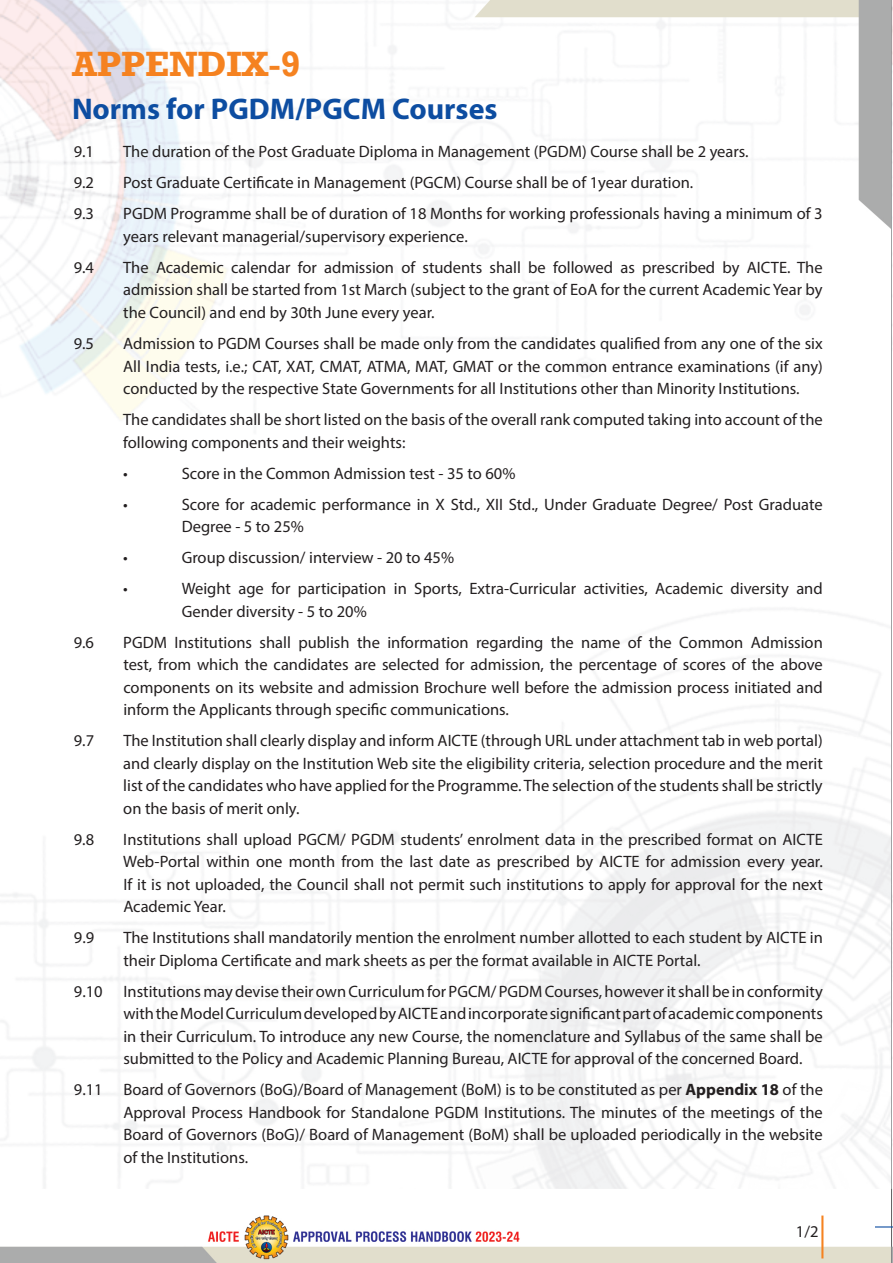
<style>
.page{position:relative;width:893px;height:1263px;background:#fff}
.page>*{position:absolute;margin:0;border:0;box-sizing:border-box;transform-origin:0 0}
.t1{font:700 36px "Rockwell";color:#f58220}
.t2{font:700 30px "Myriad Pro";color:#0d4da1}
.t3{font:16.5px/22.5px "Myriad Pro";color:#231f20;text-align:justify}
.s1{font-weight:700}
</style>
<div class="page">
<img style="left:0;top:0;width:893px;height:1263px">
<hr style="left:162px;top:13px;width:135px;height:1px;background:#231f20">
<svg style="left:875px;top:1226px;width:18px;height:1px"></svg>
<h1 class="t1" style="left:72px;top:42px;width:230px">APPENDIX-9</h1>
<h2 class="t2" style="left:72px;top:89px;width:427px">Norms for PGDM/PGCM Courses</h2>
<p class="t3" style="left:74px;top:140px;width:22px">9.1</p>
<p class="t3" style="left:123px;top:140px;width:627px">The duration of the Post Graduate Diploma in Management (PGDM) Course shall be 2 years.</p>
<p class="t3" style="left:74px;top:171px;width:22px">9.2</p>
<p class="t3" style="left:123px;top:171px;width:572px">Post Graduate Certificate in Management (PGCM) Course shall be of 1year duration.</p>
<p class="t3" style="left:74px;top:202px;width:22px">9.3</p>
<p class="t3" style="left:123px;top:202px;width:701px">PGDM Programme shall be of duration of 18 Months for working professionals having a minimum of 3 years relevant managerial/supervisory experience.</p>
<p class="t3" style="left:74px;top:256px;width:22px">9.4</p>
<p class="t3" style="left:123px;top:256px;width:701px">The Academic calendar for admission of students shall be followed as prescribed by AICTE. The admission shall be started from 1st March (subject to the grant of EoA for the current Academic Year by the Council) and end by 30th June every year.</p>
<p class="t3" style="left:74px;top:332px;width:22px">9.5</p>
<p class="t3" style="left:123px;top:332px;width:701px">Admission to PGDM Courses shall be made only from the candidates qualified from any one of the six All India tests, i.e.; CAT, XAT, CMAT, ATMA, MAT, GMAT or the common entrance examinations (if any) conducted by the respective State Governments for all Institutions other than Minority Institutions.</p>
<p class="t3" style="left:123px;top:408px;width:701px">The candidates shall be short listed on the basis of the overall rank computed taking into account of the following components and their weights:</p>
<p class="t3" style="left:123px;top:461px;width:6px">•</p>
<p class="t3" style="left:182px;top:461px;width:335px">Score in the Common Admission test - 35 to 60%</p>
<p class="t3" style="left:123px;top:492px;width:6px">•</p>
<p class="t3" style="left:182px;top:492px;width:642px">Score for academic performance in X Std., XII Std., Under Graduate Degree/ Post Graduate<br>Degree - 5 to 25%</p>
<p class="t3" style="left:123px;top:546px;width:6px">•</p>
<p class="t3" style="left:182px;top:546px;width:274px">Group discussion/ interview - 20 to 45%</p>
<p class="t3" style="left:123px;top:577px;width:6px">•</p>
<p class="t3" style="left:182px;top:577px;width:643px">Weight age for participation in Sports, Extra-Curricular activities, Academic diversity and<br>Gender diversity - 5 to 20%</p>
<p class="t3" style="left:74px;top:630px;width:22px">9.6</p>
<p class="t3" style="left:123px;top:630px;width:701px">PGDM Institutions shall publish the information regarding the name of the Common Admission test, from which the candidates are selected for admission, the percentage of scores of the above components on its website and admission Brochure well before the admission process initiated and inform the Applicants through specific communications.</p>
<p class="t3" style="left:74px;top:729px;width:22px">9.7</p>
<p class="t3" style="left:123px;top:729px;width:701px">The Institution shall clearly display and inform AICTE (through URL under attachment tab in web portal) and clearly display on the Institution Web site the eligibility criteria, selection procedure and the merit list of the candidates who have applied for the Programme. The selection of the students shall be strictly on the basis of merit only.</p>
<p class="t3" style="left:74px;top:828px;width:22px">9.8</p>
<p class="t3" style="left:123px;top:828px;width:701px">Institutions shall upload PGCM/ PGDM students’ enrolment data in the prescribed format on AICTE Web-Portal within one month from the last date as prescribed by AICTE for admission every year.<br>If it is not uploaded, the Council shall not permit such institutions to apply for approval for the next Academic Year.</p>
<p class="t3" style="left:74px;top:926px;width:22px">9.9</p>
<p class="t3" style="left:123px;top:926px;width:701px">The Institutions shall mandatorily mention the enrolment number allotted to each student by AICTE in their Diploma Certificate and mark sheets as per the format available in AICTE Portal.</p>
<p class="t3" style="left:74px;top:980px;width:30px">9.10</p>
<p class="t3" style="left:123px;top:980px;width:701px">Institutions may devise their own Curriculum for PGCM/ PGDM Courses, however it shall be in conformity with the Model Curriculum developed by AICTE and incorporate significant part of academic components in their Curriculum. To introduce any new Course, the nomenclature and Syllabus of the same shall be submitted to the Policy and Academic Planning Bureau, AICTE for approval of the concerned Board.</p>
<p class="t3" style="left:74px;top:1078px;width:30px">9.11</p>
<p class="t3" style="left:123px;top:1078px;width:701px">Board of Governors (BoG)/Board of Management (BoM) is to be constituted as per <span class="s1">Appendix 18</span> of the Approval Process Handbook for Standalone PGDM Institutions. The minutes of the meetings of the Board of Governors (BoG)/ Board of Management (BoM) shall be uploaded periodically in the website of the Institutions.</p>
<p class="t3" style="left:796px;top:1220px;width:24px">1/2</p>
</div>
